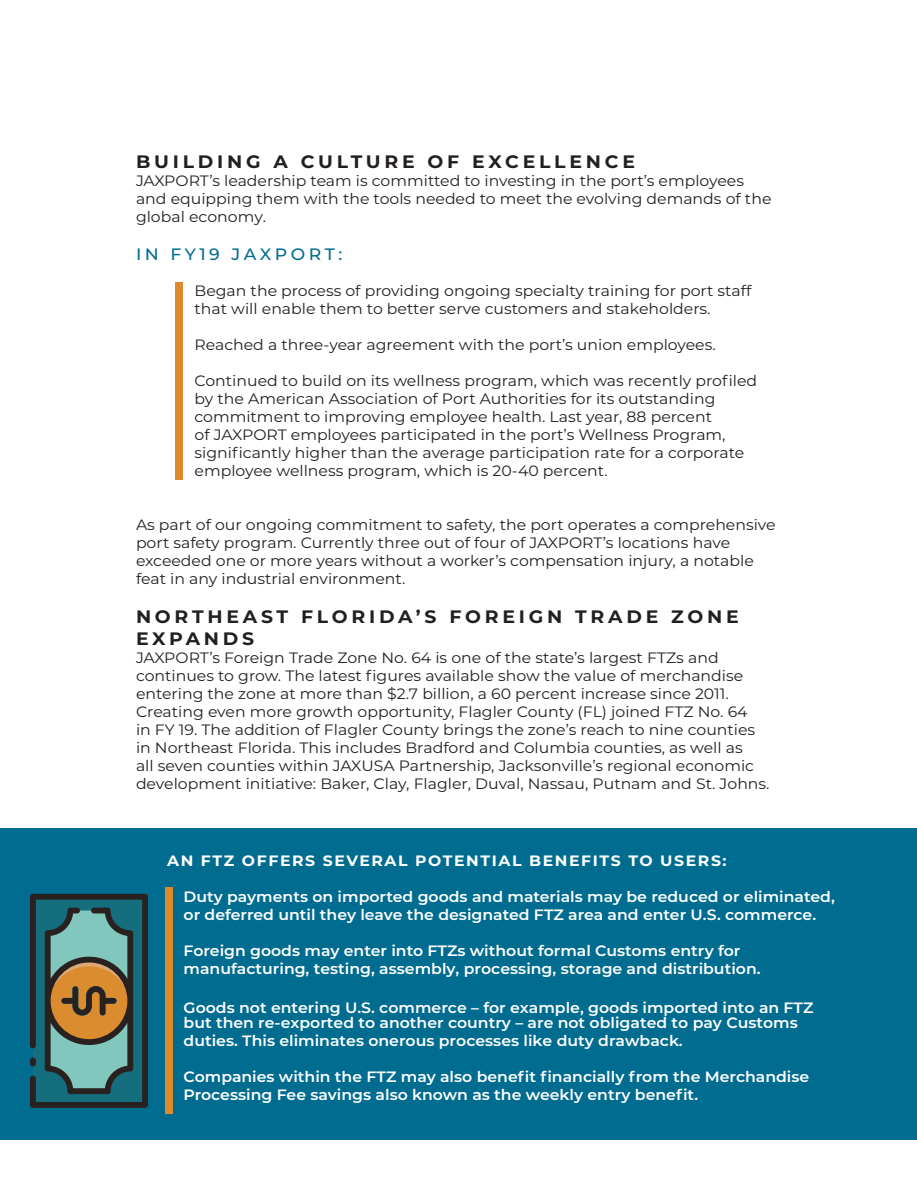
<style>
.page{position:relative;width:917px;height:1189px;background:#fff}
.page>*{position:absolute;margin:0;border:0;box-sizing:border-box;transform-origin:0 0}
.t1{font:700 18px/21.6px "Montserrat";letter-spacing:.2em;color:#231f20;scale:1.05 1}
.t2{font:500 16.5px "Montserrat";letter-spacing:.2em;color:#006c90;scale:1.05 1}
.t3{font:15px/18px "Montserrat";color:#231f20;scale:1.05 1}
.t4{font:600 15px/18px "Montserrat";color:#fff;scale:1.05 1}
.t5{font:700 15px "Montserrat";letter-spacing:.1em;color:#fff;scale:1.05 1}
</style>
<div class="page">
<div style="left:0;top:828px;width:916px;height:312px;background:#006c90"></div>
<div style="left:176px;top:283px;width:7px;height:197px;background:#db8b2c"></div>
<div style="left:165px;top:888px;width:8px;height:226px;background:#db8b2c"></div>
<svg style="left:30px;top:894px;width:118px;height:214px;background:#546f62"></svg>
<p class="t1" style="left:136px;top:150px;width:476px">BUILDING A CULTURE OF EXCELLENCE</p>
<p class="t3" style="left:136px;top:171px;width:606px">JAXPORT’s leadership team is committed to investing in the port’s employees and equipping them with the tools needed to meet the evolving demands of the global economy.</p>
<p class="t2" style="left:136px;top:242px;width:198px">IN FY19 JAXPORT:</p>
<p class="t3" style="left:194px;top:281px;width:531px">Began the process of providing ongoing specialty training for port staff that will enable them to better serve customers and stakeholders.</p>
<p class="t3" style="left:194px;top:335px;width:497px">Reached a three-year agreement with the port’s union employees.</p>
<p class="t3" style="left:194px;top:371px;width:537px">Continued to build on its wellness program, which was recently profiled by the American Association of Port Authorities for its outstanding commitment to improving employee health. Last year, 88 percent<br>of JAXPORT employees participated in the port’s Wellness Program, significantly higher than the average participation rate for a corporate employee wellness program, which is 20-40 percent.</p>
<p class="t3" style="left:136px;top:515px;width:610px">As part of our ongoing commitment to safety, the port operates a comprehensive port safety program. Currently three out of four of JAXPORT’s locations have exceeded one or more years without a worker’s compensation injury, a notable feat in any industrial environment.</p>
<p class="t1" style="left:136px;top:605px;width:575px">NORTHEAST FLORIDA’S FOREIGN TRADE ZONE<br>EXPANDS</p>
<p class="t3" style="left:136px;top:648px;width:579px">JAXPORT’s Foreign Trade Zone No. 64 is one of the state’s largest FTZs and continues to grow. The latest figures available show the value of merchandise entering the zone at more than $2.7 billion, a 60 percent increase since 2011.</p>
<p class="t3" style="left:136px;top:702px;width:604px">Creating even more growth opportunity, Flagler County (FL) joined FTZ No. 64<br>in FY 19. The addition of Flagler County brings the zone’s reach to nine counties in Northeast Florida. This includes Bradford and Columbia counties, as well as<br>all seven counties within JAXUSA Partnership, Jacksonville’s regional economic development initiative: Baker, Clay, Flagler, Duval, Nassau, Putnam and St. Johns.</p>
<p class="t5" style="left:167px;top:850px;width:534px">AN FTZ OFFERS SEVERAL POTENTIAL BENEFITS TO USERS:</p>
<p class="t4" style="left:183px;top:887px;width:621px">Duty payments on imported goods and materials may be reduced or eliminated, or deferred until they leave the designated FTZ area and enter U.S. commerce.</p>
<p class="t4" style="left:183px;top:941px;width:550px">Foreign goods may enter into FTZs without formal Customs entry for manufacturing, testing, assembly, processing, storage and distribution.</p>
<p class="t4" style="left:183px;top:999px;width:601px;line-height:15.5px">Goods not entering U.S. commerce – for example, goods imported into an FTZ but then re-exported to another country – are not obligated to pay Customs</p>
<p class="t4" style="left:183px;top:1031px;width:476px">duties. This eliminates onerous processes like duty drawback.</p>
<p class="t4" style="left:183px;top:1067px;width:597px">Companies within the FTZ may also benefit financially from the Merchandise<br>Processing Fee savings also known as the weekly entry benefit.</p>
</div>
